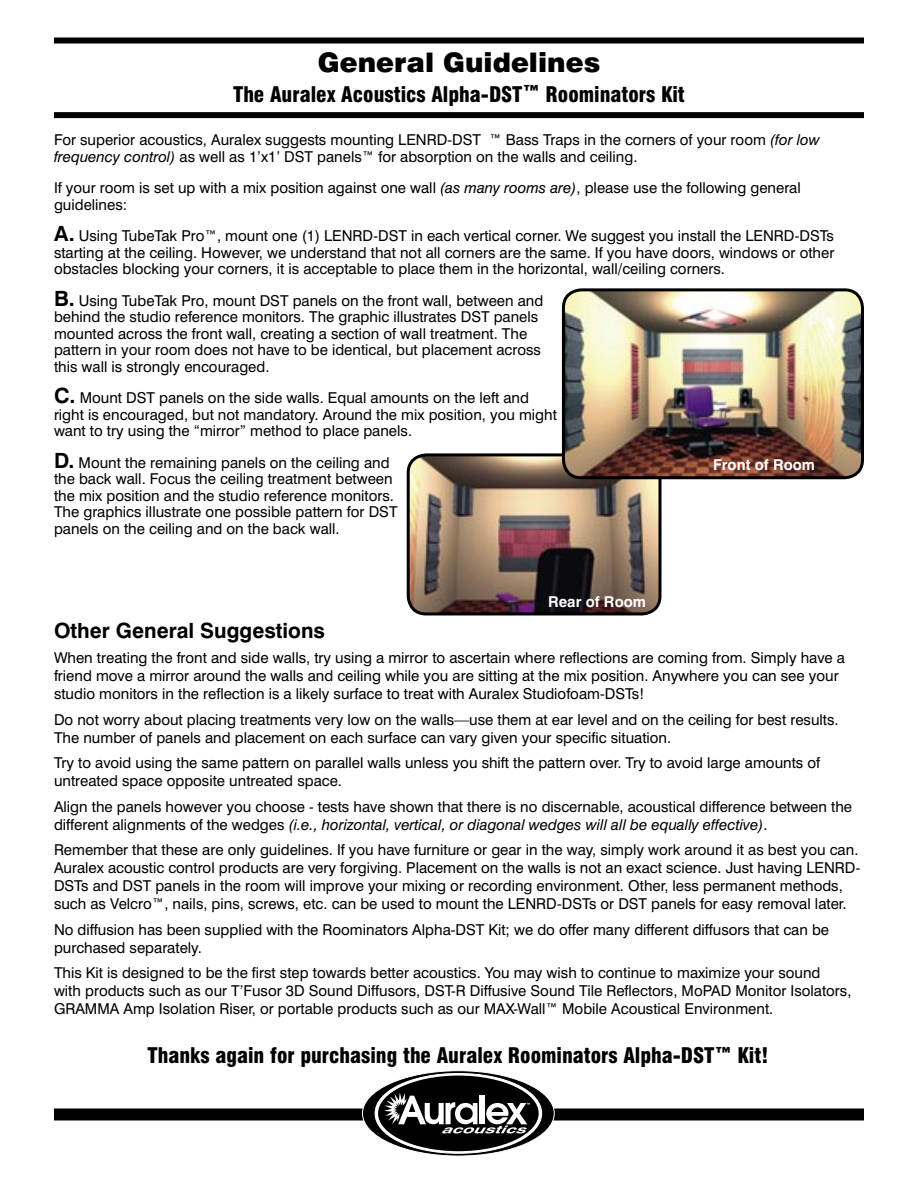
<style>
.page{position:relative;width:918px;height:1188px;background:#fff}
.page>*{position:absolute;margin:0;border:0;box-sizing:border-box;transform-origin:0 0}
.t1{font:900 27px "Swiss 721 BT";color:#000}
.t2{font:900 condensed 21px "Swiss 721 BT";color:#000}
.t3{font:700 21px "Swiss 721 BT";color:#000}
.t4{font:15px/16.5px "Swiss 721 BT";color:#000}
.t5{font:700 15px "Swiss 721 BT";color:#fff}
.s1{font-style:italic}
.s2{font-weight:700;font-size:21px}
</style>
<div class="page">
<img style="left:406px;top:453px;width:257px;height:161px">
<div style="left:54px;top:112px;width:810px;height:6px;background:#000"></div>
<div style="left:54px;top:38px;width:810px;height:6px;background:#000"></div>
<div style="left:54px;top:1108px;width:810px;height:12px;background:#000"></div>
<svg style="left:362px;top:1070px;width:193px;height:86px"></svg>
<img style="left:560px;top:288px;width:304px;height:190px">
<h1 class="t1" style="left:318px;top:46px;width:284px">General Guidelines</h1>
<h2 class="t2" style="left:233px;top:81px;width:453px">The Auralex Acoustics Alpha-DST™ Roominators Kit</h2>
<p class="t4" style="left:54px;top:131px;width:767px">For superior acoustics, Auralex suggests mounting LENRD-DST ™ Bass Traps in the corners of your room <span class="s1">(for low frequency control)</span> as well as 1’x1’ DST panels™ for absorption on the walls and ceiling.</p>
<p class="t4" style="left:54px;top:179px;width:748px">If your room is set up with a mix position against one wall <span class="s1">(as many rooms are)</span>, please use the following general guidelines:</p>
<p class="t4" style="left:54px;top:227px;width:782px;text-align:justify"><span class="s2">A.</span> Using TubeTak Pro™, mount one (1) LENRD-DST in each vertical corner. We suggest you install the LENRD-DSTs starting at the ceiling. However, we understand that not all corners are the same. If you have doors, windows or other obstacles blocking your corners, it is acceptable to place them in the horizontal, wall/ceiling corners.</p>
<p class="t4" style="left:54px;top:292px;width:491px"><span class="s2">B.</span> Using TubeTak Pro, mount DST panels on the front wall, between and behind the studio reference monitors. The graphic illustrates DST panels mounted across the front wall, creating a section of wall treatment. The pattern in your room does not have to be identical, but placement across this wall is strongly encouraged.</p>
<p class="t4" style="left:54px;top:389px;width:504px"><span class="s2">C.</span> Mount DST panels on the side walls. Equal amounts on the left and right is encouraged, but not mandatory. Around the mix position, you might want to try using the “mirror” method to place panels.</p>
<p class="t4" style="left:54px;top:454px;width:345px"><span class="s2">D.</span> Mount the remaining panels on the ceiling and the back wall. Focus the ceiling treatment between the mix position and the studio reference monitors.<br>The graphics illustrate one possible pattern for DST panels on the ceiling and on the back wall.</p>
<p class="t5" style="left:713px;top:456px;width:103px">Front of Room</p>
<p class="t5" style="left:548px;top:593px;width:100px">Rear of Room</p>
<h2 class="t3" style="left:54px;top:617px;width:273px">Other General Suggestions</h2>
<p class="t4" style="left:54px;top:649px;width:793px;line-height:18px">When treating the front and side walls, try using a mirror to ascertain where reflections are coming from. Simply have a friend move a mirror around the walls and ceiling while you are sitting at the mix position. Anywhere you can see your studio monitors in the reflection is a likely surface to treat with Auralex Studiofoam-DSTs!</p>
<p class="t4" style="left:54px;top:710px;width:786px;line-height:18px">Do not worry about placing treatments very low on the walls—use them at ear level and on the ceiling for best results.<br>The number of panels and placement on each surface can vary given your specific situation.</p>
<p class="t4" style="left:54px;top:754px;width:768px;line-height:18px">Try to avoid using the same pattern on parallel walls unless you shift the pattern over. Try to avoid large amounts of untreated space opposite untreated space.</p>
<p class="t4" style="left:54px;top:797px;width:800px;line-height:18px">Align the panels however you choose - tests have shown that there is no discernable, acoustical difference between the different alignments of the wedges <span class="s1">(i.e., horizontal, vertical, or diagonal wedges will all be equally effective)</span>.</p>
<p class="t4" style="left:54px;top:841px;width:808px;line-height:18px">Remember that these are only guidelines. If you have furniture or gear in the way, simply work around it as best you can.<br>Auralex acoustic control products are very forgiving. Placement on the walls is not an exact science. Just having LENRD-DSTs and DST panels in the room will improve your mixing or recording environment. Other, less permanent methods, such as Velcro™, nails, pins, screws, etc. can be used to mount the LENRD-DSTs or DST panels for easy removal later.</p>
<p class="t4" style="left:54px;top:920px;width:777px;line-height:18px">No diffusion has been supplied with the Roominators Alpha-DST Kit; we do offer many different diffusors that can be purchased separately.</p>
<p class="t4" style="left:54px;top:964px;width:799px;line-height:18px">This Kit is designed to be the first step towards better acoustics. You may wish to continue to maximize your sound<br>with products such as our T’Fusor 3D Sound Diffusors, DST-R Diffusive Sound Tile Reflectors, MoPAD Monitor Isolators,<br>GRAMMA Amp Isolation Riser, or portable products such as our MAX-Wall™ Mobile Acoustical Environment.</p>
<h2 class="t2" style="left:148px;top:1043px;width:622px">Thanks again for purchasing the Auralex Roominators Alpha-DST™ Kit!</h2>
</div>
